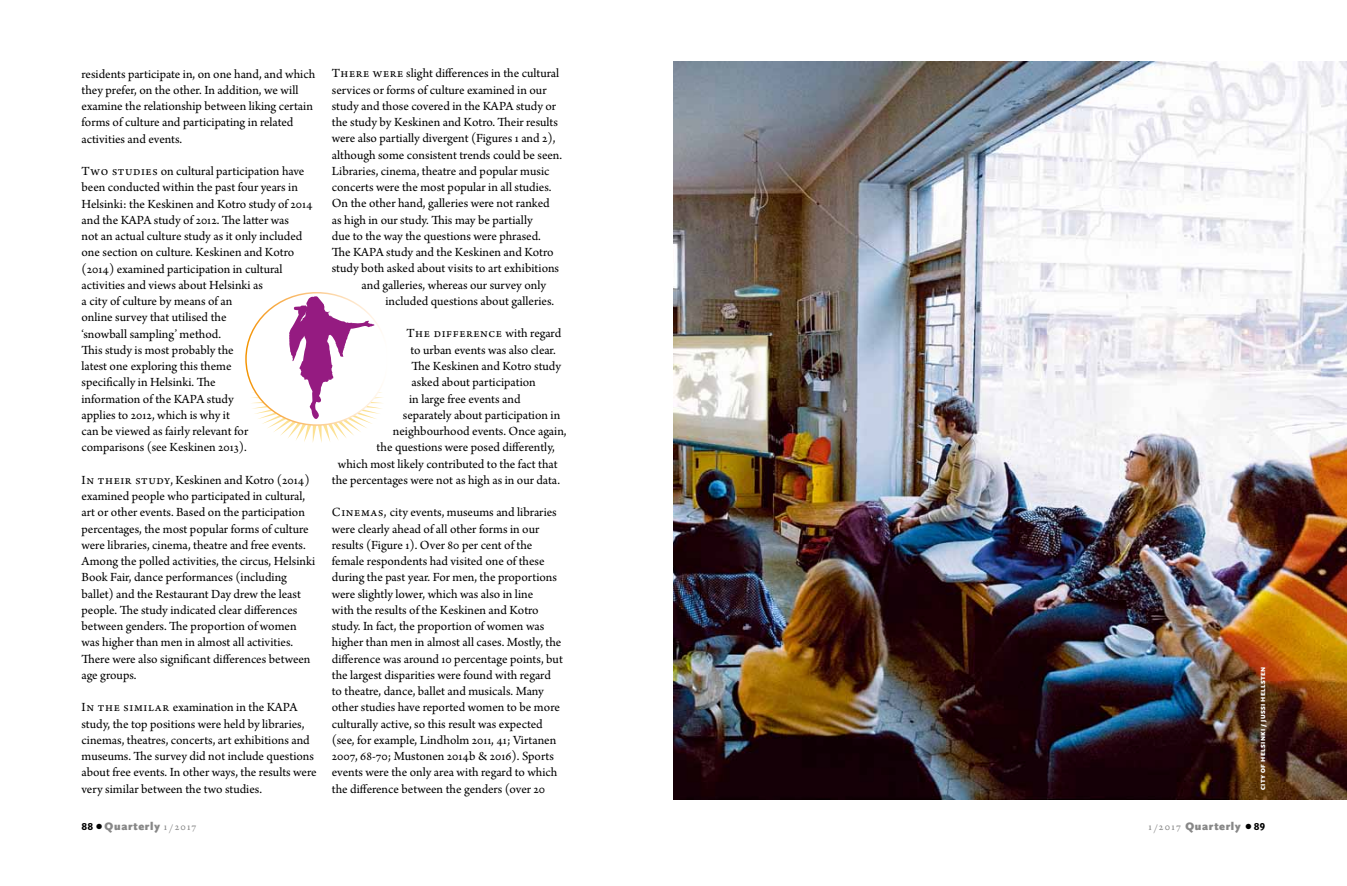
<style>
.page{position:relative;width:1347px;height:886px;background:#fff}
.page>*{position:absolute;margin:0;border:0;box-sizing:border-box;transform-origin:0 0}
.t1{font:13.12px/16.2px "Arno Pro";color:#000}
.t2{font:13.12px "Arno Pro";letter-spacing:.05em;color:#000}
.t3{font:13.12px "Arno Pro";letter-spacing:.045em;color:#000}
.t4{font:900 11.25px "Scala Sans Pro";letter-spacing:.065em;color:#878787}
.t5{font:900 6.25px "Scala Sans Pro";letter-spacing:.06em;color:#fff}
.s1{font-family:"Goudy Sans Std";font-weight:700;color:#000}
.s2{font-weight:400;color:#000}
.s3{font-family:"Arno Pro";font-weight:400}
</style>
<div class="page">
<img style="left:673px;top:62px;width:673px;height:738px">
<svg style="left:250px;top:296px;width:133px;height:147px"></svg>
<p class="t1" style="left:81px;top:66px;width:235px">residents participate in, on one hand, and which they prefer, on the other. In addition, we will examine the relationship between liking certain forms of culture and participating in related activities and events.</p>
<p class="t1" style="left:81px;top:164px;width:233px">Two studies on cultural participation have been conducted within the past four years in Helsinki: the Keskinen and Kotro study of 2014 and the KAPA study of 2012. The latter was<br>not an actual culture study as it only included one section on culture. Keskinen and Kotro (2014) examined participation in cultural activities and views about Helsinki as<br>a city of culture by means of an<br>online survey that utilised the<br>‘snowball sampling’ method.<br>This study is most probably the<br>latest one exploring this theme<br>specifically in Helsinki. The<br>information of the KAPA study<br>applies to 2012, which is why it<br>can be viewed as fairly relevant for comparisons (see Keskinen 2013).</p>
<p class="t1" style="left:81px;top:472px;width:235px">In their study, Keskinen and Kotro (2014) examined people who participated in cultural, art or other events. Based on the participation percentages, the most popular forms of culture were libraries, cinema, theatre and free events.<br>Among the polled activities, the circus, Helsinki Book Fair, dance performances (including ballet) and the Restaurant Day drew the least people. The study indicated clear differences between genders. The proportion of women was higher than men in almost all activities.<br>There were also significant differences between age groups.</p>
<p class="t1" style="left:81px;top:700px;width:237px">In the similar examination in the KAPA study, the top positions were held by libraries, cinemas, theatres, concerts, art exhibitions and museums. The survey did not include questions about free events. In other ways, the results were very similar between the two studies.</p>
<p class="t2" style="left:332px;top:66px;width:229px">There were slight differences in the cultural</p>
<p class="t1" style="left:332px;top:82px;width:216px">services or forms of culture examined in our</p>
<p class="t1" style="left:332px;top:99px;width:226px">study and those covered in the KAPA study or</p>
<p class="t1" style="left:332px;top:115px;width:228px">the study by Keskinen and Kotro. Their results</p>
<p class="t1" style="left:332px;top:131px;width:225px">were also partially divergent (Figures 1 and 2),</p>
<p class="t1" style="left:332px;top:147px;width:232px">although some consistent trends could be seen.</p>
<p class="t1" style="left:332px;top:164px;width:219px">Libraries, cinema, theatre and popular music</p>
<p class="t1" style="left:332px;top:180px;width:221px">concerts were the most popular in all studies.</p>
<p class="t1" style="left:332px;top:196px;width:219px">On the other hand, galleries were not ranked</p>
<p class="t1" style="left:332px;top:212px;width:202px">as high in our study. This may be partially</p>
<p class="t1" style="left:332px;top:229px;width:211px">due to the way the questions were phrased.</p>
<p class="t1" style="left:332px;top:245px;width:223px">The KAPA study and the Keskinen and Kotro</p>
<p class="t1" style="left:332px;top:261px;width:229px">study both asked about visits to art exhibitions</p>
<p class="t1" style="left:361px;top:277px;width:186px">and galleries, whereas our survey only</p>
<p class="t1" style="left:385px;top:294px;width:170px">included questions about galleries.</p>
<p class="t3" style="left:406px;top:326px;width:156px">The difference with regard</p>
<p class="t1" style="left:410px;top:342px;width:147px">to urban events was also clear.</p>
<p class="t1" style="left:411px;top:359px;width:151px">The Keskinen and Kotro study</p>
<p class="t1" style="left:411px;top:375px;width:126px">asked about participation</p>
<p class="t1" style="left:409px;top:391px;width:113px">in large free events and</p>
<p class="t1" style="left:403px;top:407px;width:159px">separately about participation in</p>
<p class="t1" style="left:393px;top:424px;width:175px">neighbourhood events. Once again,</p>
<p class="t1" style="left:377px;top:440px;width:180px">the questions were posed differently,</p>
<p class="t1" style="left:338px;top:456px;width:221px">which most likely contributed to the fact that</p>
<p class="t1" style="left:332px;top:472px;width:230px">the percentages were not as high as in our data.</p>
<p class="t1" style="left:332px;top:505px;width:232px">Cinemas, city events, museums and libraries were clearly ahead of all other forms in our results (Figure 1). Over 80 per cent of the female respondents had visited one of these during the past year. For men, the proportions were slightly lower, which was also in line<br>with the results of the Keskinen and Kotro study. In fact, the proportion of women was higher than men in almost all cases. Mostly, the difference was around 10 percentage points, but the largest disparities were found with regard to theatre, dance, ballet and musicals. Many other studies have reported women to be more culturally active, so this result was expected (see, for example, Lindholm 2011, 41; Virtanen 2007, 68-70; Mustonen 2014b &amp; 2016). Sports events were the only area with regard to which the difference between the genders (over 20</p>
<p class="t5" style="left:1259px;top:790px;width:125px;rotate:-90deg">city of helsinki / jussi hellsten</p>
<p class="t4" style="left:81px;top:820px;width:116px"><span class="s1">88</span><span class="s2">○</span> Quarterly <span class="s3">1/2017</span></p>
<p class="t4" style="left:1148px;top:820px;width:119px"><span class="s3">1/2017</span> Quarterly <span class="s2">○</span> <span class="s1">89</span></p>
</div>
